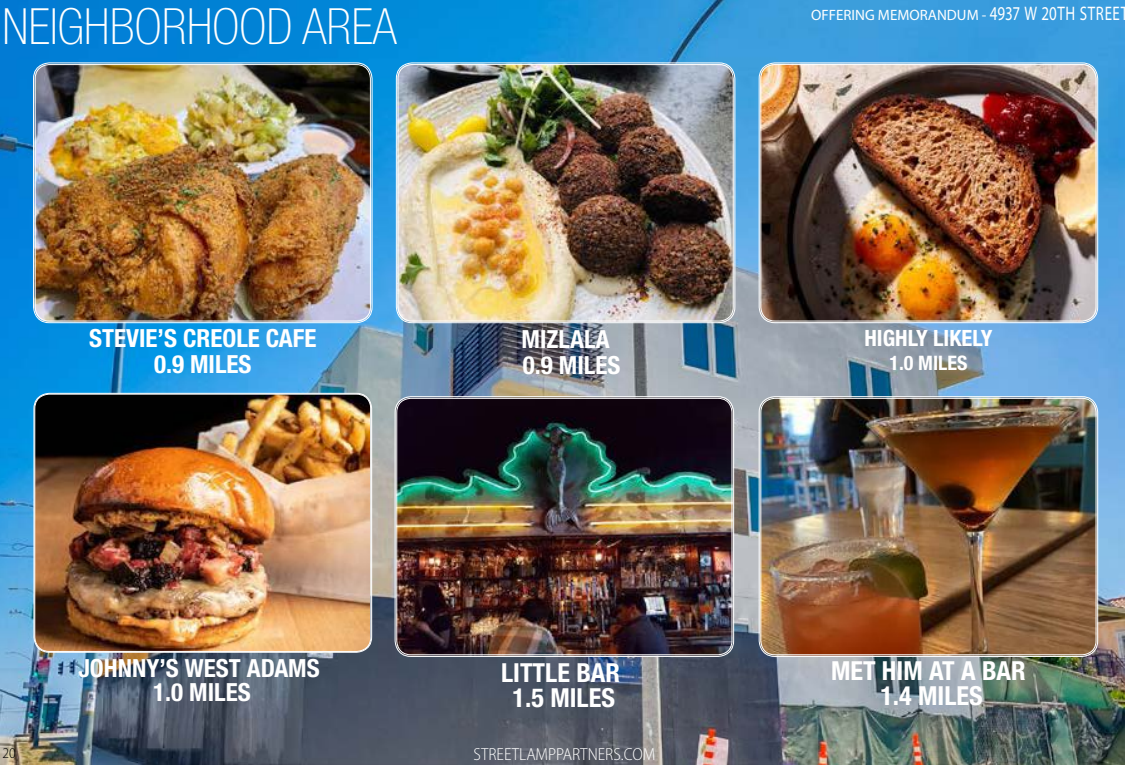
<style>
.page{position:relative;width:1125px;height:765px;background:#fff}
.page>*{position:absolute;margin:0;border:0;box-sizing:border-box;transform-origin:0 0}
.t1{font:100 condensed 50px "Helvetica Neue";color:#fff}
.t2{font:700 condensed 26.25px/25px "Helvetica Neue";color:#fff;text-align:center}
.t3{font:700 condensed 25px/26.2px "Helvetica Neue";color:#fff;text-align:center}
.t4{font:700 condensed 22.5px "Helvetica Neue";color:#fff}
.t5{font:700 condensed 20px "Helvetica Neue";color:#fff}
.t6{font:300 semi-condensed 17.5px "Myriad Pro";color:#fff}
.t7{font:15px "Myriad Pro";color:#fff}
.t8{font:300 semi-condensed 15px "Myriad Pro";color:#000}
.s1{font-size:19.62px}
</style>
<div class="page">
<img style="left:0;top:0;width:1125px;height:765px">
<img style="left:760px;top:64px;width:337px;height:258px">
<div style="left:760px;top:64px;width:336px;height:257px;border:1px solid #fff;border-radius:14px"></div>
<img style="left:397px;top:64px;width:337px;height:258px">
<div style="left:398px;top:64px;width:336px;height:257px;border:1px solid #fff;border-radius:14px"></div>
<img style="left:34px;top:64px;width:337px;height:258px">
<div style="left:35px;top:64px;width:336px;height:257px;border:1px solid #fff;border-radius:14px"></div>
<img style="left:34px;top:394px;width:336px;height:258px">
<div style="left:35px;top:394px;width:336px;height:258px;border:1px solid #fff;border-radius:15px"></div>
<img style="left:396px;top:398px;width:337px;height:258px">
<div style="left:395px;top:396px;width:339px;height:261px;border:1px solid #fff;border-radius:16px"></div>
<div style="left:396px;top:398px;width:336px;height:257px;border:1px solid #fff;border-radius:14px"></div>
<img style="left:760px;top:398px;width:337px;height:258px">
<div style="left:759px;top:396px;width:339px;height:261px;border:1px solid #fff;border-radius:16px"></div>
<div style="left:760px;top:398px;width:336px;height:257px;border:1px solid #fff;border-radius:14px"></div>
<h1 class="t1" style="left:2px;top:-2px;width:396px">NEIGHBORHOOD AREA</h1>
<p class="t7" style="left:811px;top:6px;width:319px">OFFERING MEMORANDUM - <span class="s1">4937 W 20TH STREET</span></p>
<p class="t3" style="left:89px;top:325px;width:229px">STEVIE’S CREOLE CAFE<br>0.9 MILES</p>
<p class="t3" style="left:78px;top:656px;width:243px;line-height:23.8px">JOHNNY’S WEST ADAMS<br>1.0 MILES</p>
<p class="t3" style="left:522px;top:326px;width:100px;text-align:left">MIZLALA<br>0.9 MILES</p>
<p class="t4" style="left:864px;top:325px;width:129px">HIGHLY LIKELY</p>
<p class="t5" style="left:889px;top:351px;width:80px">1.0 MILES</p>
<p class="t2" style="left:501px;top:659px;width:120px">LITTLE BAR<br>1.5 MILES</p>
<p class="t2" style="left:831px;top:658px;width:196px">MET HIM AT A BAR<br>1.4 MILES</p>
<p class="t8" style="left:2px;top:744px;width:15px">20</p>
<p class="t6" style="left:474px;top:745px;width:183px">STREETLAMPPARTNERS.COM</p>
</div>
